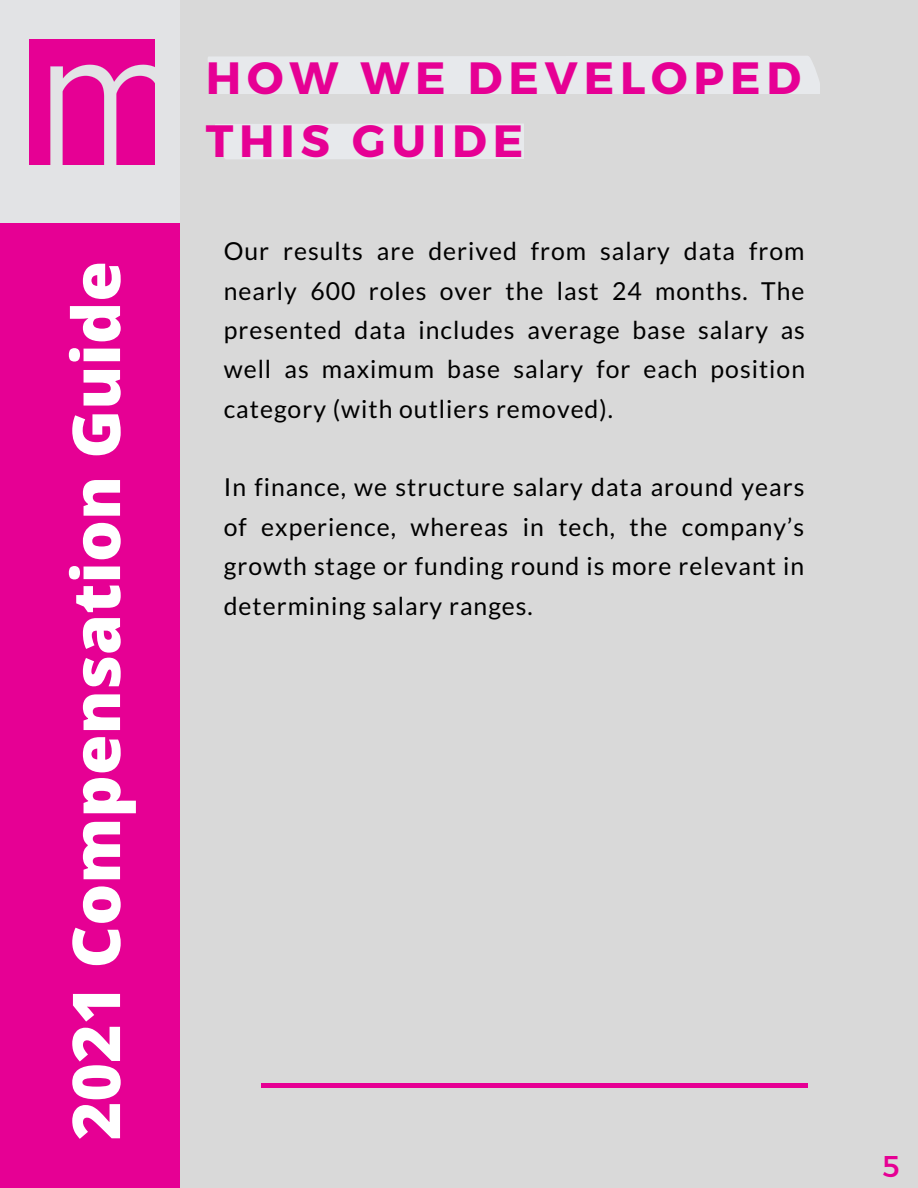
<style>
.page{position:relative;width:918px;height:1188px;background:#d9d9d9}
.page>*{position:absolute;margin:0;border:0;box-sizing:border-box;transform-origin:0 0}
.t1{font:800 66px "Open Sans";color:#fff}
.t2{font:700 45.15px/63px "Montserrat";letter-spacing:.13em;color:#e60094}
.t3{font:30px "Montserrat";color:#e60094}
.t4{font:24.75px/39.3px "Lato";letter-spacing:.04em;color:#000;text-align:justify}
</style>
<div class="page">
<div style="left:0;top:0;width:180px;height:223px;background:#e2e3e5"></div>
<div style="left:0;top:223px;width:180px;height:965px;background:#e60094"></div>
<img style="left:29px;top:40px;width:125px;height:125px">
<hr style="left:261px;top:1084px;width:547px;height:3px;background:#e60094">
<div style="left:208px;top:56px;width:612px;height:38px;background:#e7e9ec"></div>
<div style="left:215px;top:124px;width:308px;height:35px;background:#e7e9ec"></div>
<h1 class="t1" style="left:50px;top:1140px;width:881px;rotate:-90deg">2021 Compensation Guide</h1>
<h2 class="t2" style="left:206px;top:44px;width:597px">HOW WE DEVELOPED<br>THIS GUIDE</h2>
<p class="t4" style="left:224px;top:231px;width:583px">Our results are derived from salary data from nearly 600 roles over the last 24 months. The presented data includes average base salary as well as maximum base salary for each position category (with outliers removed).</p>
<p class="t4" style="left:224px;top:467px;width:582px">In finance, we structure salary data around years of experience, whereas in tech, the company’s growth stage or funding round is more relevant in determining salary ranges.</p>
<p class="t3" style="left:882px;top:1146px;width:19px">5</p>
</div>
